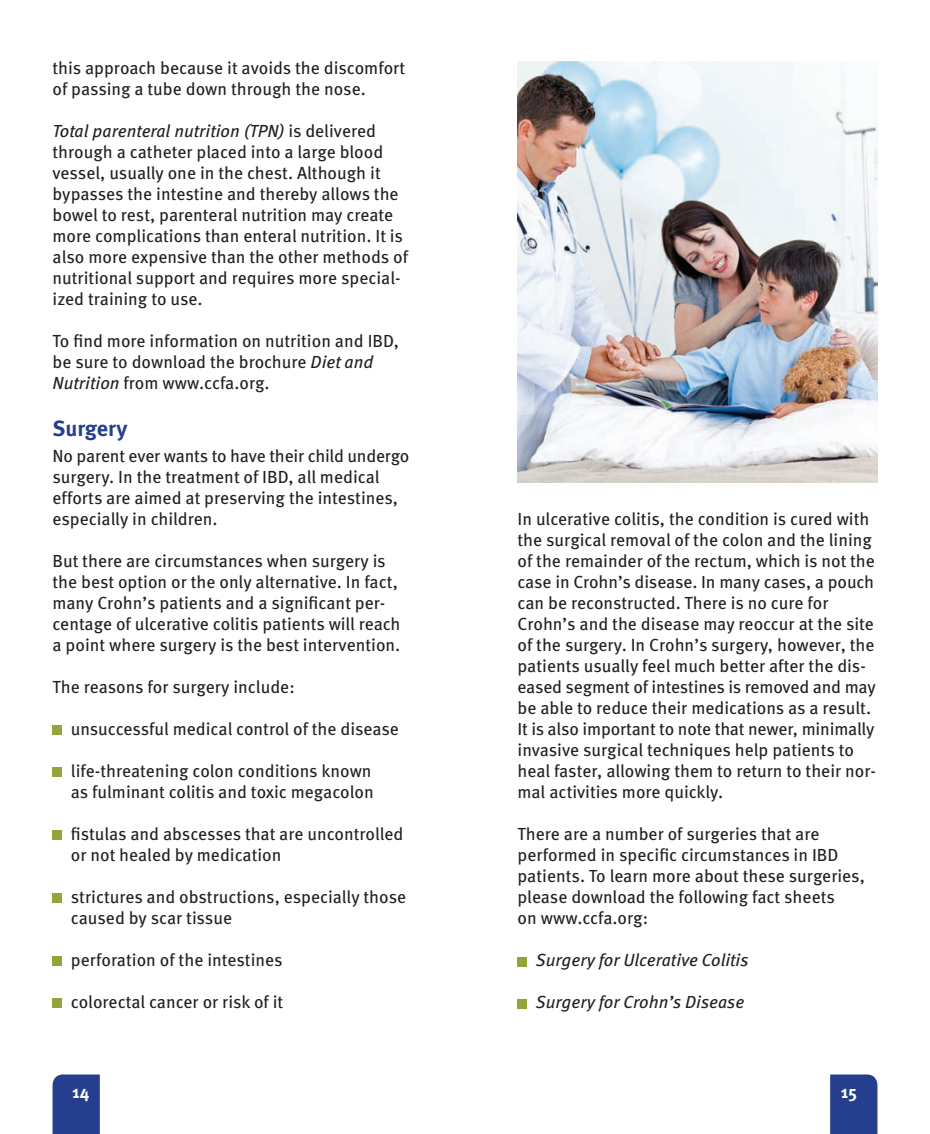
<style>
.page{position:relative;width:930px;height:1134px;background:#fff}
.page>*{position:absolute;margin:0;border:0;box-sizing:border-box;transform-origin:0 0}
.t1{font:700 21.88px "Meta Pro";color:#253f8e}
.t2{font:17.5px/21px "Meta Pro";color:#231f20}
.t3{font:italic 17.5px "Meta Pro";color:#231f20}
.t4{font:700 17.5px "Meta Pro";color:#fff}
.s1{font-style:italic}
</style>
<div class="page">
<div style="left:830px;top:1074px;width:47px;height:60px;background:#253f8e"></div>
<div style="left:52px;top:1074px;width:48px;height:60px;background:#253f8e"></div>
<div style="left:52px;top:725px;width:10px;height:10px;background:#90a63b"></div>
<div style="left:52px;top:767px;width:10px;height:10px;background:#90a63b"></div>
<div style="left:52px;top:830px;width:10px;height:10px;background:#90a63b"></div>
<div style="left:52px;top:893px;width:10px;height:10px;background:#90a63b"></div>
<div style="left:52px;top:956px;width:10px;height:10px;background:#90a63b"></div>
<div style="left:52px;top:998px;width:10px;height:10px;background:#90a63b"></div>
<div style="left:517px;top:957px;width:10px;height:9px;background:#90a63b"></div>
<div style="left:517px;top:999px;width:10px;height:9px;background:#90a63b"></div>
<img style="left:517px;top:61px;width:360px;height:421px">
<p class="t2" style="left:52px;top:60px;width:354px">this approach because it avoids the discomfort of passing a tube down through the nose.</p>
<p class="t2" style="left:52px;top:123px;width:357px"><span class="s1">Total parenteral nutrition (TPN)</span> is delivered through a catheter placed into a large blood vessel, usually one in the chest. Although it bypasses the intestine and thereby allows the bowel to rest, parenteral nutrition may create more complications than enteral nutrition. It is also more expensive than the other methods of nutritional support and requires more special&shy;ized training to use.</p>
<p class="t2" style="left:52px;top:333px;width:348px">To find more information on nutrition and IBD, be sure to download the brochure <span class="s1">Diet and<br>Nutrition</span> from www.ccfa.org.</p>
<p class="t1" style="left:52px;top:421px;width:76px">Surgery</p>
<p class="t2" style="left:52px;top:447px;width:358px">No parent ever wants to have their child undergo surgery. In the treatment of IBD, all medical efforts are aimed at preserving the intestines, especially in children.</p>
<p class="t2" style="left:52px;top:552px;width:349px">But there are circumstances when surgery is the best option or the only alternative. In fact, many Crohn’s patients and a significant per&shy;centage of ulcerative colitis patients will reach a point where surgery is the best intervention.</p>
<p class="t2" style="left:52px;top:678px;width:244px">The reasons for surgery include:</p>
<p class="t2" style="left:71px;top:720px;width:329px">unsuccessful medical control of the disease</p>
<p class="t2" style="left:71px;top:762px;width:304px">life-threatening colon conditions known as fulminant colitis and toxic megacolon</p>
<p class="t2" style="left:71px;top:825px;width:334px">fistulas and abscesses that are uncontrolled or not healed by medication</p>
<p class="t2" style="left:71px;top:888px;width:337px">strictures and obstructions, especially those caused by scar tissue</p>
<p class="t2" style="left:71px;top:951px;width:213px">perforation of the intestines</p>
<p class="t2" style="left:71px;top:993px;width:214px">colorectal cancer or risk of it</p>
<p class="t2" style="left:517px;top:511px;width:360px">In ulcerative colitis, the condition is cured with the surgical removal of the colon and the lining of the remainder of the rectum, which is not the case in Crohn’s disease. In many cases, a pouch can be reconstructed. There is no cure for Crohn’s and the disease may reoccur at the site of the surgery. In Crohn’s surgery, however, the patients usually feel much better after the dis&shy;eased segment of intestines is removed and may be able to reduce their medications as a result.<br>It is also important to note that newer, minimally invasive surgical techniques help patients to heal faster, allowing them to return to their nor&shy;mal activities more quickly.</p>
<p class="t2" style="left:517px;top:826px;width:349px">There are a number of surgeries that are performed in specific circumstances in IBD patients. To learn more about these surgeries, please download the following fact sheets<br>on www.ccfa.org:</p>
<p class="t3" style="left:536px;top:954px;width:214px">Surgery for Ulcerative Colitis</p>
<p class="t3" style="left:536px;top:996px;width:210px">Surgery for Crohn’s Disease</p>
<p class="t4" style="left:72px;top:1086px;width:19px">14</p>
<p class="t4" style="left:840px;top:1086px;width:18px">15</p>
</div>
